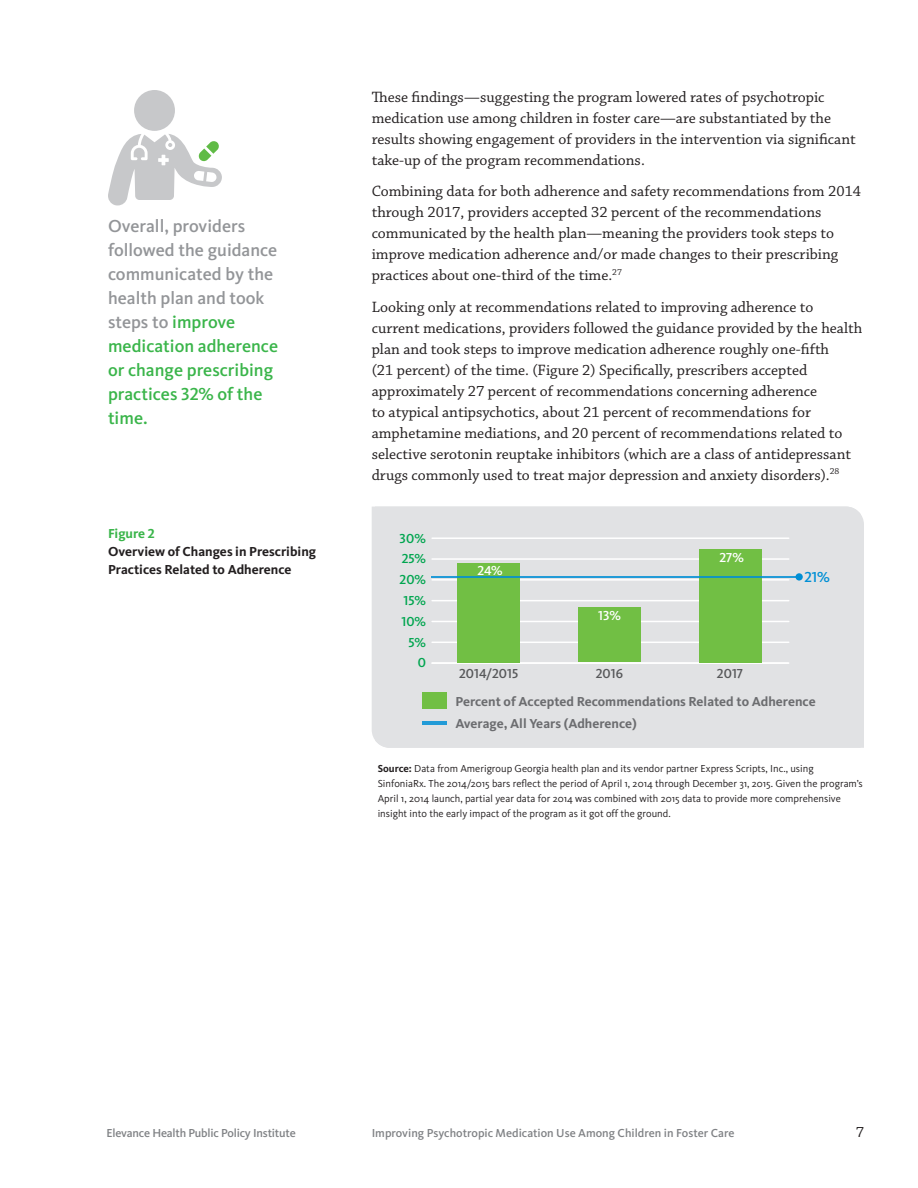
<style>
.page{position:relative;width:918px;height:1188px;background:#fff}
.page>*{position:absolute;margin:0;border:0;box-sizing:border-box;transform-origin:0 0}
.pull_quote{font:500 18px/24px "Kievit";color:#939598}
.Text_paragraph_2{font:15.75px/21px "Chaparral Pro";color:#231f20}
.Text___paragraph_1{font:15.75px/21px "Chaparral Pro";color:#231f20}
.t1{font:15px "Kievit Medium SC";color:#008fd5}
.t2{font:700 13.5px "Kievit";color:#6c6d70}
.Text{font:700 13.5px/18px "Kievit";color:#231f20}
.t3{font:13.5px "Kievit Medium SC";color:#00a54f}
.t4{font:13.5px "Kievit Medium SC";color:#57585a}
.t5{font:13.5px "Kievit Medium SC";color:#fff}
.t6{font:500 12px "Kievit";letter-spacing:-.005em;color:#808285}
.footnote{font:10.5px/15px "Kievit";color:#231f20}
.s1{color:#3ab54a}
.s2{font-family:"Kievit Medium SC";font-weight:400;color:#3ab54a}
.s3{font-family:"Kievit Bold SC";font-weight:400;color:#3ab54a}
.s4{font-weight:700}
</style>
<div class="page">
<div style="left:375px;top:507px;width:486px;height:241px;background:#e1e2e4"></div>
<hr style="left:432px;top:662px;width:357px;height:2px;background:#fff">
<hr style="left:432px;top:642px;width:357px;height:1px;background:#fff">
<hr style="left:432px;top:621px;width:357px;height:1px;background:#fff">
<hr style="left:432px;top:600px;width:357px;height:1px;background:#fff">
<hr style="left:432px;top:579px;width:357px;height:2px;background:#fff">
<hr style="left:432px;top:558px;width:357px;height:2px;background:#fff">
<hr style="left:432px;top:537px;width:357px;height:2px;background:#fff">
<div style="left:457px;top:563px;width:63px;height:99px;background:#71bf44"></div>
<div style="left:578px;top:607px;width:63px;height:55px;background:#71bf44"></div>
<div style="left:699px;top:549px;width:63px;height:113px;background:#71bf44"></div>
<div style="left:422px;top:692px;width:25px;height:17px;background:#71bf44"></div>
<hr style="left:422px;top:721px;width:25px;height:4px;background:#229bd7">
<hr style="left:431px;top:576px;width:369px;height:2px;background:#008fd5">
<div style="left:796px;top:573px;width:7px;height:8px;background:#008fd5;border-radius:50%"></div>
<div style="left:134px;top:90px;width:41px;height:41px;background:#c7c8ca;border-radius:50%"></div>
<svg style="left:108px;top:134px;width:114px;height:71px"></svg>
<p class="pull_quote" style="left:108px;top:214px;width:172px">Overall, providers followed the guidance communicated by the health plan and took steps to <span class="s1">improve medication adherence or change prescribing practices</span> <span class="s2">32%</span> <span class="s1">of the time.</span></p>
<p class="Text" style="left:108px;top:524px;width:210px"><span class="s1">Figure</span> <span class="s3">2<br></span>Overview of Changes in Prescribing<br>Practices Related to Adherence</p>
<p class="Text___paragraph_1" style="left:372px;top:87px;width:486px">These findings—suggesting the program lowered rates of psychotropic medication use among children in foster care—are substantiated by the results showing engagement of providers in the intervention via significant take-up of the program recommendations.</p>
<p class="Text_paragraph_2" style="left:372px;top:181px;width:491px">Combining data for both adherence and safety recommendations from 2014 through 2017, providers accepted 32 percent of the recommendations communicated by the health plan—meaning the providers took steps to improve medication adherence and/or made changes to their prescribing practices about one-third of the time.<sup>27</sup></p>
<p class="Text_paragraph_2" style="left:372px;top:297px;width:492px">Looking only at recommendations related to improving adherence to current medications, providers followed the guidance provided by the health plan and took steps to improve medication adherence roughly one-fifth<br>(21 percent) of the time. (Figure 2) Specifically, prescribers accepted approximately 27 percent of recommendations concerning adherence<br>to atypical antipsychotics, about 21 percent of recommendations for amphetamine mediations, and 20 percent of recommendations related to selective serotonin reuptake inhibitors (which are a class of antidepressant drugs commonly used to treat major depression and anxiety disorders).<sup>28</sup></p>
<p class="t3" style="left:400px;top:530px;width:28px">30%</p>
<p class="t3" style="left:402px;top:551px;width:26px">25%</p>
<p class="t3" style="left:400px;top:572px;width:28px">20%</p>
<p class="t3" style="left:403px;top:593px;width:24px">15%</p>
<p class="t3" style="left:401px;top:613px;width:26px">10%</p>
<p class="t3" style="left:408px;top:634px;width:19px">5%</p>
<p class="t3" style="left:418px;top:655px;width:10px">0</p>
<p class="t5" style="left:478px;top:562px;width:27px">24%</p>
<p class="t5" style="left:598px;top:608px;width:24px">13%</p>
<p class="t5" style="left:719px;top:549px;width:26px">27%</p>
<p class="t1" style="left:805px;top:568px;width:27px">21%</p>
<p class="t4" style="left:459px;top:665px;width:61px">2014/2015</p>
<p class="t4" style="left:596px;top:665px;width:29px">2016</p>
<p class="t4" style="left:717px;top:665px;width:28px">2017</p>
<p class="t2" style="left:455px;top:693px;width:362px">Percent of Accepted Recommendations Related to Adherence</p>
<p class="t2" style="left:455px;top:715px;width:183px">Average, All Years (Adherence)</p>
<p class="footnote" style="left:378px;top:761px;width:487px"><span class="s4">Source:</span> Data from Amerigroup Georgia health plan and its vendor partner Express Scripts, Inc., using SinfoniaRx. The 2014/2015 bars reflect the period of April 1, 2014 through December 31, 2015. Given the program’s April 1, 2014 launch, partial year data for 2014 was combined with 2015 data to provide more comprehensive insight into the early impact of the program as it got off the ground.</p>
<p class="t6" style="left:106px;top:1126px;width:191px">Elevance Health Public Policy Institute</p>
<p class="t6" style="left:372px;top:1126px;width:364px">Improving Psychotropic Medication Use Among Children in Foster Care</p>
<p class="Text_paragraph_2" style="left:856px;top:1122px;width:10px">7</p>
</div>
